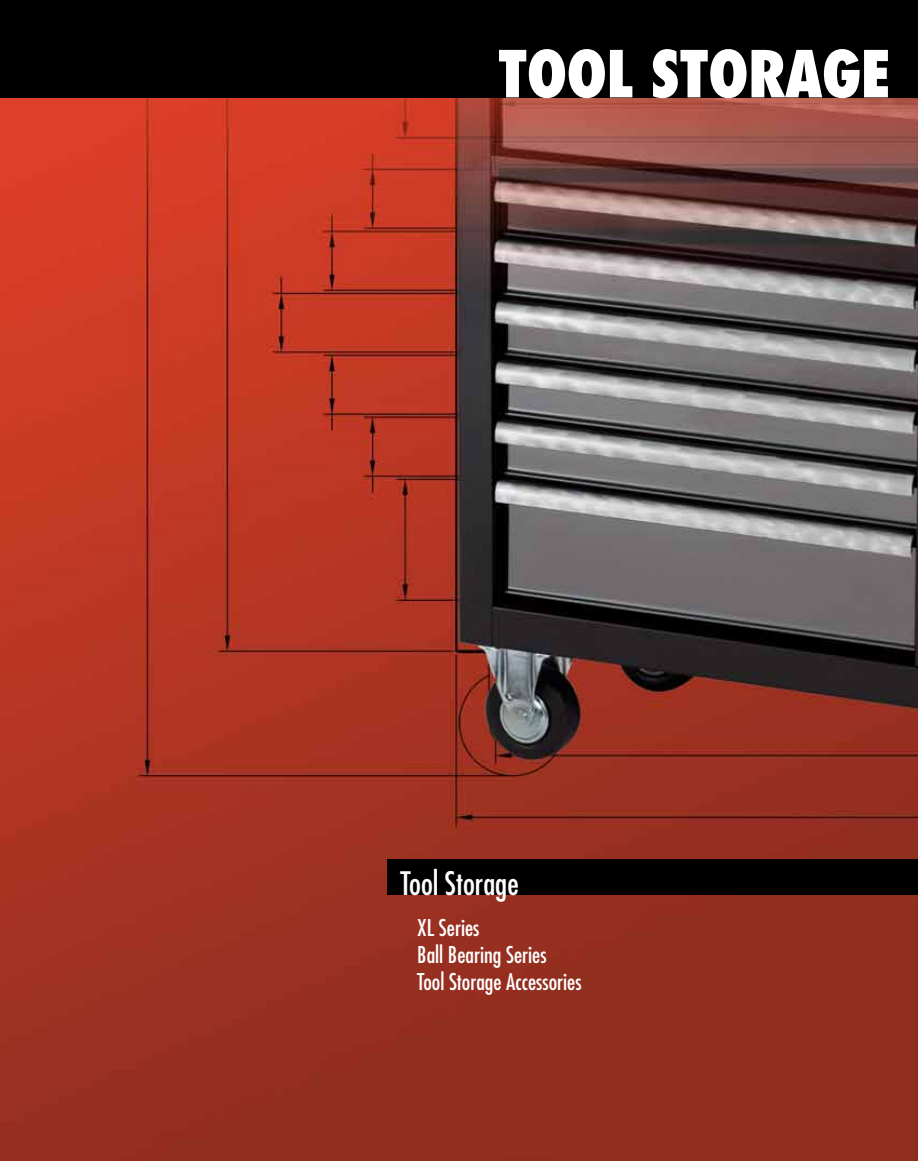
<style>
.page{position:relative;width:918px;height:1161px;background:#fff}
.page>*{position:absolute;margin:0;border:0;box-sizing:border-box;transform-origin:0 0}
.t1{font:800 condensed 63px "Futura LT";letter-spacing:-.02em;color:#fff}
.t2{font:condensed 31.5px "Futura LT";color:#fff}
.t3{font:condensed 22.5px/27px "Futura LT";color:#fff}
</style>
<div class="page">
<img style="left:0;top:98px;width:918px;height:1063px">
<div style="left:0;top:0;width:918px;height:98px;background:#000"></div>
<div style="left:387px;top:860px;width:531px;height:35px;background:#000"></div>
<h1 class="t1" style="left:498px;top:34px;width:396px">TOOL STORAGE</h1>
<h2 class="t2" style="left:400px;top:865px;width:120px">Tool Storage</h2>
<p class="t3" style="left:417px;top:914px;width:166px">XL Series<br>Ball Bearing Series<br>Tool Storage Accessories</p>
</div>
